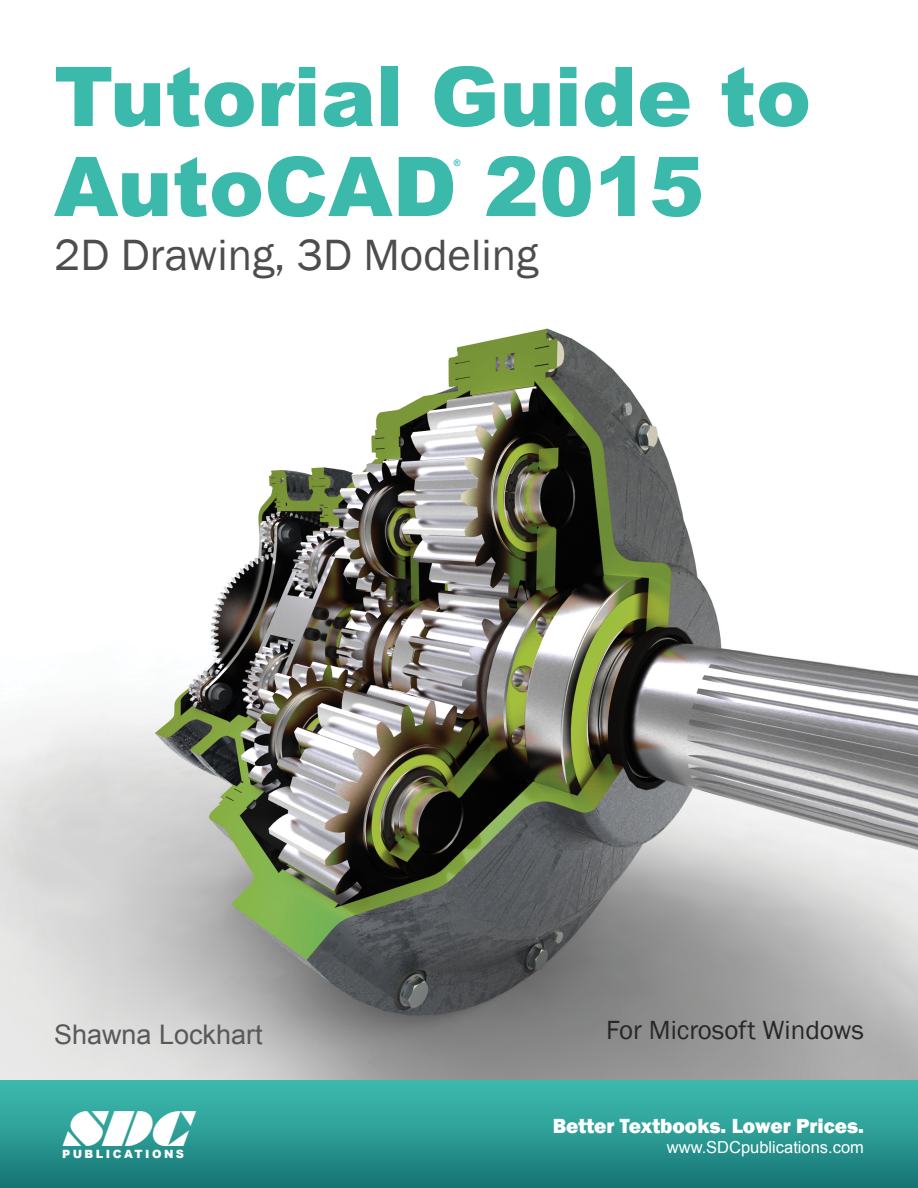
<style>
.page{position:relative;width:918px;height:1188px;background:#fff}
.page>*{position:absolute;margin:0;border:0;box-sizing:border-box;transform-origin:0 0}
.t1{font:900 82.5px/90px "Arial";color:#3bb9ab}
.SDC_Logo{font:italic 45.6px "Braggadocio";color:#fff}
.Subtitle{font:45px "Franklin Gothic";color:#4d4d4f}
.Subtitle-2{font:27px "Franklin Gothic";color:#292829}
.Author{font:27px "Arial";color:#58595b}
.t2{font:800 21px "Franklin Gothic";color:#fff}
.t3{font:16.5px "Arial";color:#fff}
.Logo__Publications{font:900 11.4px "Arial";letter-spacing:.215em;color:#fff}
.t4{font:9px "Arial";color:#00b1b0}
</style>
<div class="page">
<img style="left:0;top:328px;width:918px;height:752px">
<div style="left:0;top:1080px;width:918px;height:108px;background:linear-gradient(to bottom,#3fbeb0,#177777)"></div>
<p class="t1" style="left:54px;top:49px;width:759px">Tutorial Guide to<br>AutoCAD 2015</p>
<p class="Subtitle" style="left:54px;top:227px;width:486px">2D Drawing, 3D Modeling</p>
<p class="t4" style="left:454px;top:157px;width:8px">®</p>
<p class="Author" style="left:54px;top:1017px;width:210px">Shawna Lockhart</p>
<p class="Subtitle-2" style="left:606px;top:1013px;width:259px">For Microsoft Windows</p>
<p class="SDC_Logo" style="left:60px;top:1101px;width:146px">SDC</p>
<p class="t2" style="left:553px;top:1112px;width:313px">Better Textbooks. Lower Prices.</p>
<p class="Logo__Publications" style="left:62px;top:1146px;width:124px">PUBLICATIONS</p>
<p class="t3" style="left:667px;top:1136px;width:199px">www.SDCpublications.com</p>
</div>
